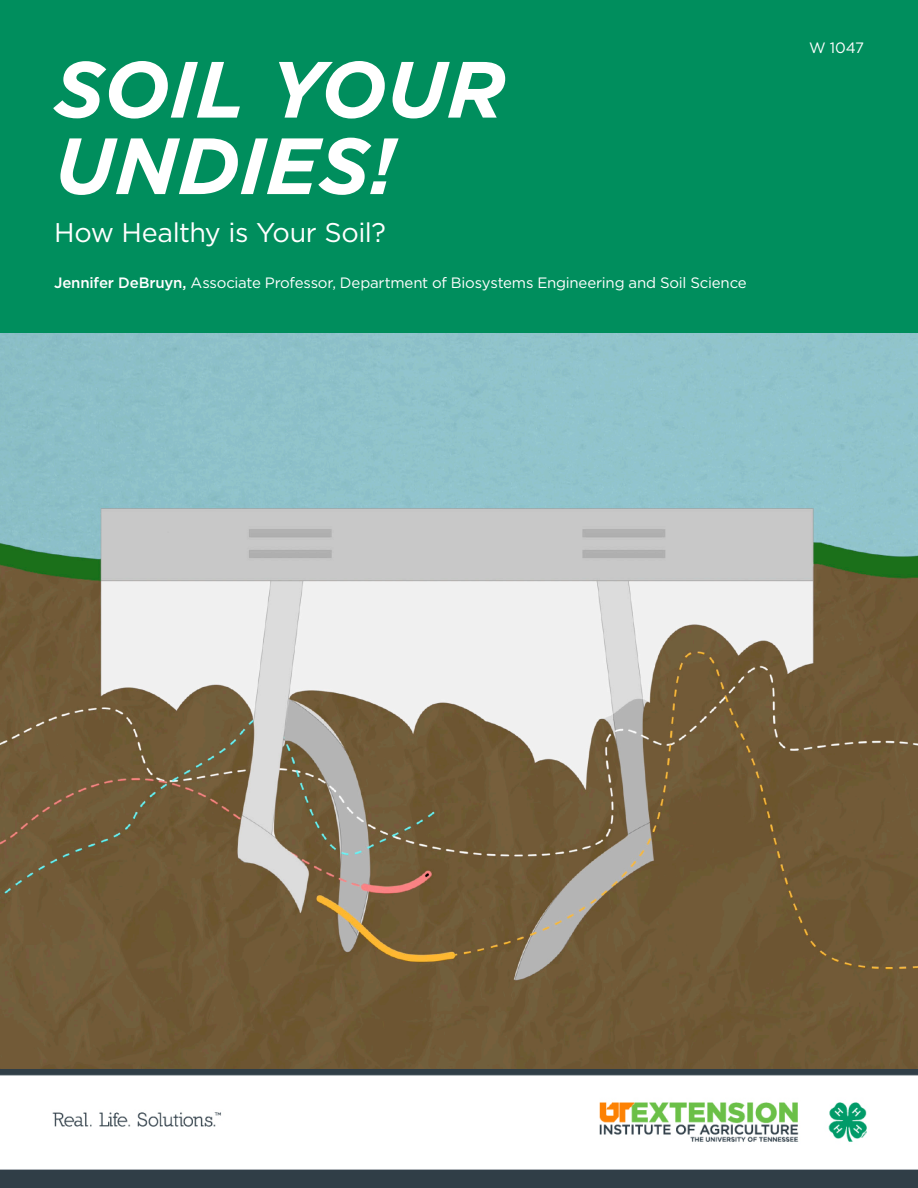
<style>
.page{position:relative;width:918px;height:1188px;background:#fff}
.page>*{position:absolute;margin:0;border:0;box-sizing:border-box;transform-origin:0 0}
.t1{font:italic 700 79.5px/76.5px "Gotham";color:#fff}
.t2{font:27px "Gotham";letter-spacing:-.02em;color:#fff}
.t3{font:15px "Gotham";letter-spacing:-.015em;color:#fff}
.s1{font-weight:500}
</style>
<div class="page">
<img style="left:0;top:333px;width:918px;height:736px">
<img style="left:0;top:1069px;width:918px;height:119px">
<div style="left:0;top:0;width:918px;height:333px;background:#008e5d"></div>
<p class="t1" style="left:54px;top:51px;width:452px">SOIL YOUR<br>UNDIES!</p>
<p class="t2" style="left:54px;top:215px;width:334px">How Healthy is Your Soil?</p>
<p class="t3" style="left:54px;top:273px;width:694px"><span class="s1">Jennifer DeBruyn,</span> Associate Professor, Department of Biosystems Engineering and Soil Science</p>
<p class="t3" style="left:809px;top:38px;width:56px">W 1047</p>
</div>
